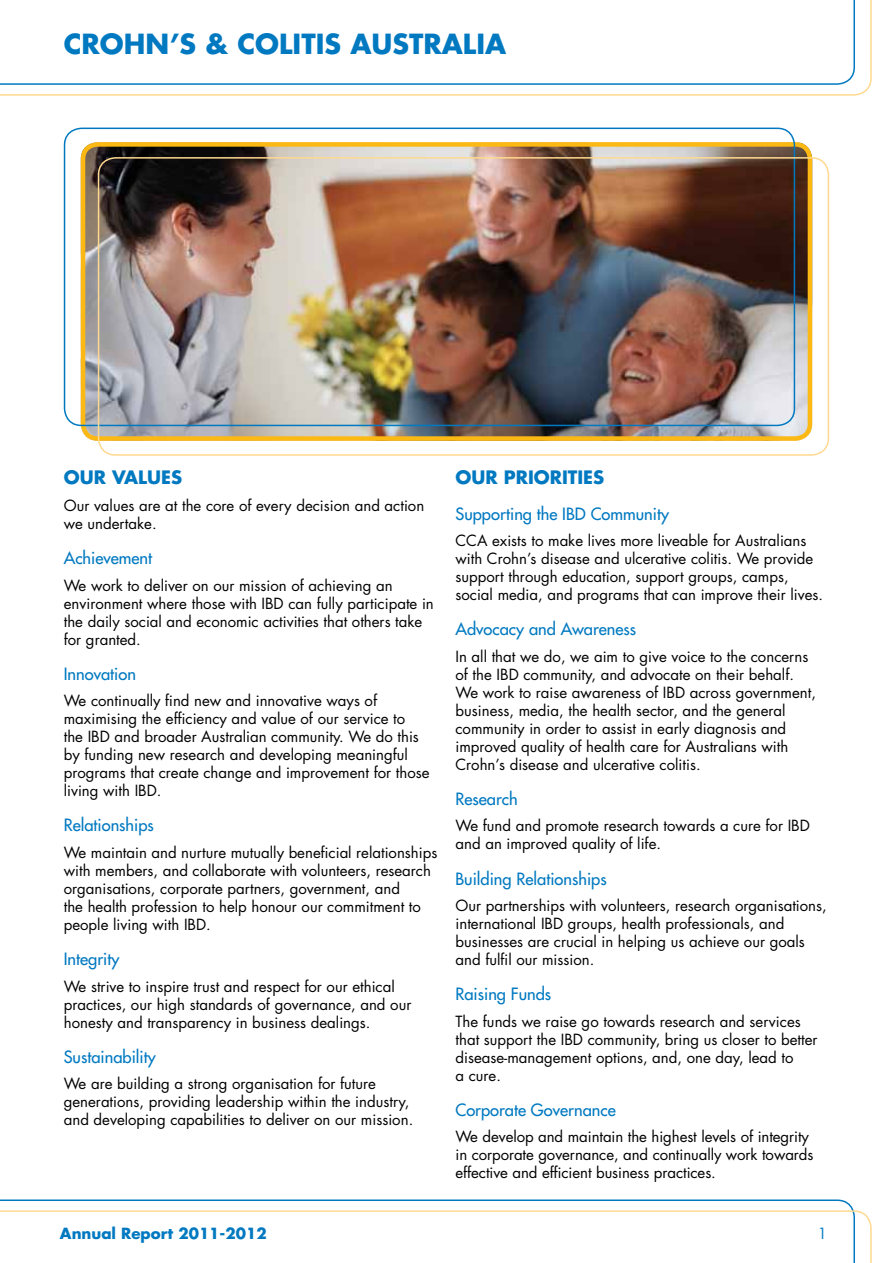
<style>
.page{position:relative;width:893px;height:1263px;background:#fff}
.page>*{position:absolute;margin:0;border:0;box-sizing:border-box;transform-origin:0 0}
.t1{font:700 27px "Futura Std";color:#0079c1}
.t2{font:700 18px "Futura Std";color:#0079c1}
.t3{font:500 16.5px "Futura Std";color:#0079c1}
.t4{font:15px/18px "Futura Std";color:#000}
.t5{font:700 15px "Futura Std";color:#0079c1}
.t6{font:15px "Futura Std";color:#0079c1}
</style>
<div class="page">
<svg style="left:0;top:1199px;width:854px;height:11px"></svg>
<svg style="left:0;top:0;width:872px;height:96px"></svg>
<svg style="left:0;top:1210px;width:872px;height:53px"></svg>
<img style="left:81px;top:147px;width:731px;height:289px">
<div style="left:81px;top:142px;width:731px;height:299px;border:4px solid #fdb913;border-radius:15px"></div>
<div style="left:64px;top:128px;width:731px;height:298px;border:2px solid #0079c1;border-radius:17px"></div>
<div style="left:98px;top:157px;width:731px;height:299px;border:2px solid #ffd990;border-radius:17px"></div>
<h1 class="t1" style="left:64px;top:26px;width:441px">CROHN’S &amp; COLITIS AUSTRALIA</h1>
<p class="t2" style="left:64px;top:466px;width:15px">OUR</p>
<p class="t2" style="left:112px;top:466px;width:70px">VALU ES</p>
<p class="t4" style="left:64px;top:496px;width:362px">Our values are at the core of every decision and action we undertake.</p>
<p class="t3" style="left:64px;top:548px;width:90px">Achievement</p>
<p class="t4" style="left:64px;top:576px;width:372px">We work to deliver on our mission of achieving an environment where those with IBD can fully participate in the daily social and economic activities that others take for granted.</p>
<p class="t3" style="left:64px;top:663px;width:74px">Innovation</p>
<p class="t4" style="left:64px;top:692px;width:367px">We continually find new and innovative ways of maximising the efficiency and value of our service to<br>the IBD and broader Australian community. We do this by funding new research and developing meaningful programs that create change and improvement for those living with IBD.</p>
<p class="t3" style="left:64px;top:815px;width:92px">Relationships</p>
<p class="t4" style="left:64px;top:843px;width:375px">We maintain and nurture mutually beneficial relationships with members, and collaborate with volunteers, research organisations, corporate partners, government, and<br>the health profession to help honour our commitment to people living with IBD.</p>
<p class="t3" style="left:64px;top:949px;width:57px">Integrity</p>
<p class="t4" style="left:64px;top:977px;width:349px">We strive to inspire trust and respect for our ethical practices, our high standards of governance, and our honesty and transparency in business dealings.</p>
<p class="t3" style="left:64px;top:1046px;width:93px">Sustainability</p>
<p class="t4" style="left:64px;top:1075px;width:351px">We are building a strong organisation for future generations, providing leadership within the industry, and developing capabilities to deliver on our mission.</p>
<p class="t2" style="left:455px;top:466px;width:15px">OUR</p>
<p class="t2" style="left:504px;top:466px;width:23px">PRIORITI</p>
<p class="t2" style="left:583px;top:466px;width:21px">ES</p>
<p class="t3" style="left:455px;top:503px;width:215px">Supporting the IBD Community</p>
<p class="t4" style="left:455px;top:532px;width:369px">CCA exists to make lives more liveable for Australians with Crohn’s disease and ulcerative colitis. We provide support through education, support groups, camps, social media, and programs that can improve their lives.</p>
<p class="t3" style="left:455px;top:619px;width:182px">Advocacy and Awareness</p>
<p class="t4" style="left:455px;top:647px;width:362px">In all that we do, we aim to give voice to the concerns of the IBD community, and advocate on their behalf.<br>We work to raise awareness of IBD across government, business, media, the health sector, and the general community in order to assist in early diagnosis and improved quality of health care for Australians with Crohn’s disease and ulcerative colitis.</p>
<p class="t3" style="left:455px;top:788px;width:64px">Research</p>
<p class="t4" style="left:455px;top:817px;width:356px">We fund and promote research towards a cure for IBD and an improved quality of life.</p>
<p class="t3" style="left:455px;top:868px;width:153px">Building Relationships</p>
<p class="t4" style="left:455px;top:897px;width:373px">Our partnerships with volunteers, research organisations, international IBD groups, health professionals, and businesses are crucial in helping us achieve our goals and fulfil our mission.</p>
<p class="t3" style="left:455px;top:984px;width:97px">Raising Funds</p>
<p class="t4" style="left:455px;top:1012px;width:364px">The funds we raise go towards research and services that support the IBD community, bring us closer to better disease-management options, and, one day, lead to<br>a cure.</p>
<p class="t3" style="left:455px;top:1099px;width:162px">Corporate Governance</p>
<p class="t4" style="left:455px;top:1128px;width:359px">We develop and maintain the highest levels of integrity in corporate governance, and continually work towards effective and efficient business practices.</p>
<p class="t5" style="left:60px;top:1223px;width:208px">ANNUAL REPORT 2011-2012</p>
<p class="t6" style="left:818px;top:1224px;width:11px">1</p>
</div>
